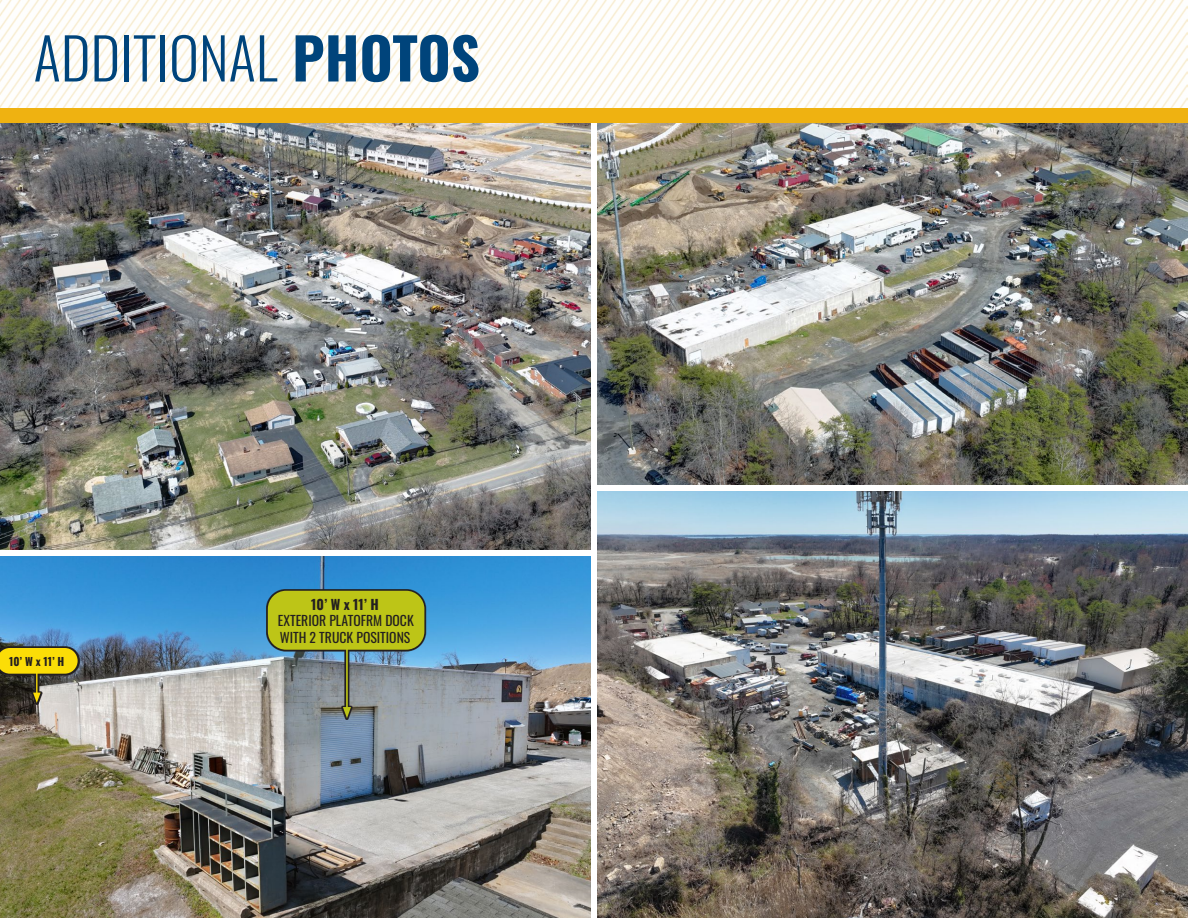
<style>
.page{position:relative;width:1188px;height:918px;background:#fff}
.page>*{position:absolute;margin:0;border:0;box-sizing:border-box;transform-origin:0 0}
.t1{font:300 57px "Oswald";color:#00447b}
.t2{font:13.65px/16.5px "Oswald";color:#231f20}
.t3{font:700 13.65px "Oswald";color:#231f20}
.t4{font:700 11.1px "Oswald";color:#231f20}
.s1{font-weight:700}
</style>
<div class="page">
<img style="left:0;top:0;width:1188px;height:108px">
<img style="left:0;top:123px;width:590px;height:426px">
<img style="left:598px;top:492px;width:590px;height:426px">
<img style="left:598px;top:123px;width:590px;height:361px">
<img style="left:0;top:557px;width:590px;height:361px">
<div style="left:0;top:108px;width:1188px;height:15px;background:#efb211"></div>
<svg style="left:0;top:646px;width:79px;height:59px"></svg>
<svg style="left:0;top:648px;width:78px;height:55px;background:#a89935"></svg>
<img style="left:266px;top:589px;width:160px;height:131px">
<div style="left:268px;top:591px;width:156px;height:59px;background:#bdc517;border-radius:18px"></div>
<hr style="left:346px;top:647px;width:2px;height:63px;background:#bdc517">
<svg style="left:343px;top:707px;width:8px;height:11px"></svg>
<p class="t1" style="left:34px;top:8px;width:448px">ADDITIONAL <span class="s1">PHOTOS</span></p>
<p class="t4" style="left:9px;top:655px;width:57px">10’ W x 11’ H</p>
<p class="t3" style="left:311px;top:597px;width:69px">10’ W x 11’ H</p>
<p class="t2" style="left:278px;top:611px;width:137px">EXTERIOR PLATOFRM DOCK<br>WITH 2 TRUCK POSITIONS</p>
</div>
